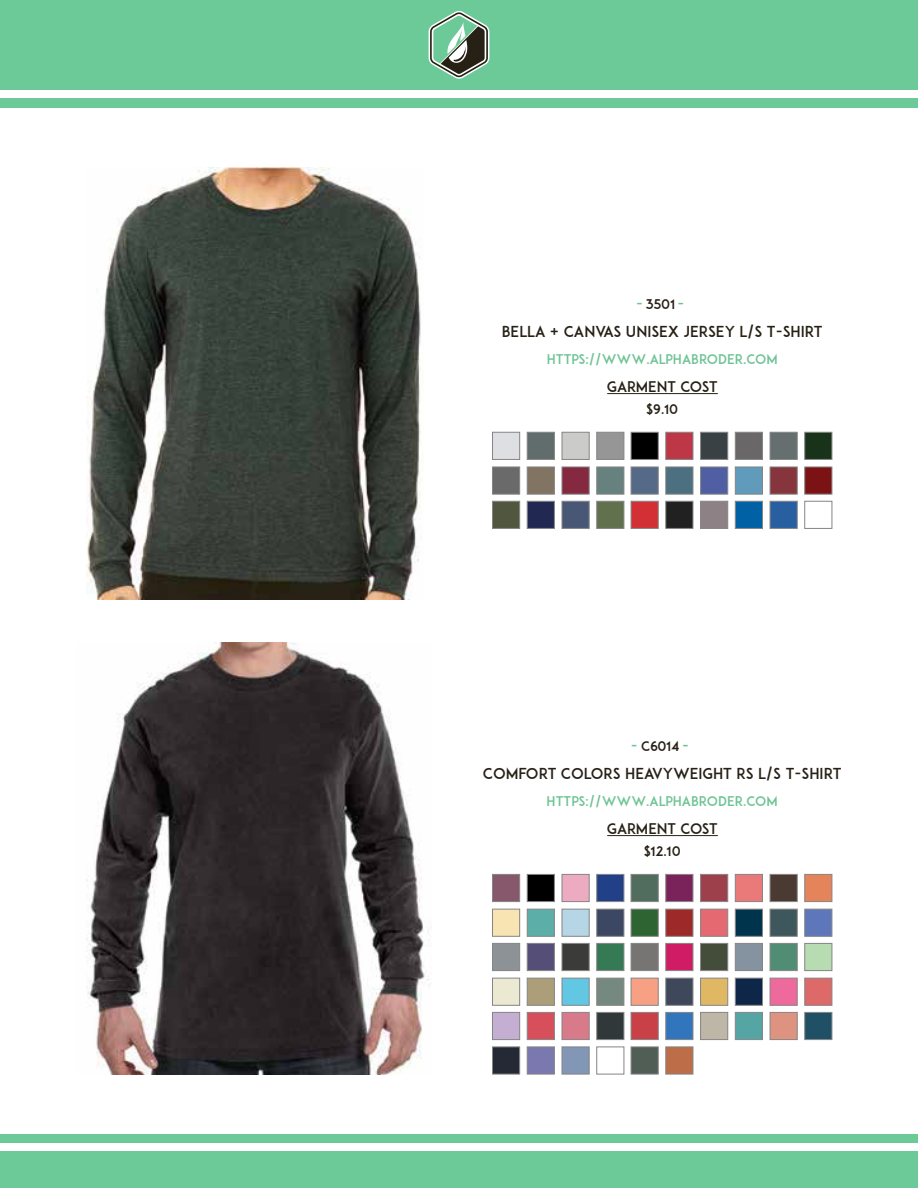
<style>
.page{position:relative;width:918px;height:1188px;background:#fff}
.page>*{position:absolute;margin:0;border:0;box-sizing:border-box;transform-origin:0 0}
.t1{font:15px "ADAM.CGPRO";color:#262015}
.t2{font:14.55px "ADAM.CGPRO";letter-spacing:-.015em;color:#262015}
.t3{font:13.2px "ADAM.CGPRO";color:#6ec393}
.t4{font:13.2px "ADAM.CGPRO";color:#262015}
.s1{font-size:14.55px;color:#6ec393}
</style>
<div class="page">
<div style="left:0;top:1134px;width:918px;height:9px;background:#6cca98"></div>
<div style="left:0;top:1152px;width:918px;height:36px;background:#6cca98"></div>
<div style="left:0;top:0;width:918px;height:89px;background:#6cca98"></div>
<div style="left:0;top:98px;width:918px;height:10px;background:#6cca98"></div>
<svg style="left:429px;top:11px;width:60px;height:68px"></svg>
<img style="left:86px;top:643px;width:343px;height:432px">
<hr style="left:607px;top:835px;width:111px;height:1px;background:#262015">
<div style="left:492px;top:874px;width:28px;height:28px;background:#87576c;border:1px solid #858585"></div>
<div style="left:527px;top:874px;width:28px;height:28px;background:#000;border:1px solid #858585"></div>
<div style="left:562px;top:874px;width:27px;height:28px;background:#edabc2;border:1px solid #858585"></div>
<div style="left:597px;top:874px;width:27px;height:28px;background:#224087;border:1px solid #858585"></div>
<div style="left:631px;top:874px;width:27px;height:28px;background:#506d5e;border:1px solid #858585"></div>
<div style="left:666px;top:874px;width:27px;height:28px;background:#7a235b;border:1px solid #858585"></div>
<div style="left:700px;top:874px;width:28px;height:28px;background:#9e404c;border:1px solid #858585"></div>
<div style="left:735px;top:874px;width:28px;height:28px;background:#e97a79;border:1px solid #858585"></div>
<div style="left:492px;top:909px;width:28px;height:27px;background:#f8e4b3;border:1px solid #858585"></div>
<div style="left:527px;top:909px;width:28px;height:27px;background:#5caea8;border:1px solid #858585"></div>
<div style="left:562px;top:909px;width:27px;height:27px;background:#b6d5e5;border:1px solid #858585"></div>
<div style="left:597px;top:909px;width:27px;height:27px;background:#3c4763;border:1px solid #858585"></div>
<div style="left:631px;top:909px;width:27px;height:27px;background:#2d6432;border:1px solid #858585"></div>
<div style="left:666px;top:909px;width:27px;height:27px;background:#9d2929;border:1px solid #858585"></div>
<div style="left:700px;top:909px;width:28px;height:27px;background:#e56971;border:1px solid #858585"></div>
<div style="left:735px;top:909px;width:28px;height:27px;background:#00334c;border:1px solid #858585"></div>
<div style="left:770px;top:874px;width:27px;height:28px;background:#4b3a32;border:1px solid #858585"></div>
<div style="left:770px;top:909px;width:27px;height:27px;background:#3e575c;border:1px solid #858585"></div>
<div style="left:805px;top:874px;width:27px;height:28px;background:#e5835a;border:1px solid #858585"></div>
<div style="left:805px;top:909px;width:27px;height:27px;background:#5e76ba;border:1px solid #858585"></div>
<div style="left:492px;top:943px;width:28px;height:28px;background:#8c9295;border:1px solid #858585"></div>
<div style="left:527px;top:943px;width:28px;height:28px;background:#554e77;border:1px solid #858585"></div>
<div style="left:562px;top:943px;width:27px;height:28px;background:#3b3b3a;border:1px solid #858585"></div>
<div style="left:597px;top:943px;width:27px;height:28px;background:#357955;border:1px solid #858585"></div>
<div style="left:631px;top:943px;width:27px;height:28px;background:#777574;border:1px solid #858585"></div>
<div style="left:666px;top:943px;width:27px;height:28px;background:#cf1c64;border:1px solid #858585"></div>
<div style="left:700px;top:943px;width:28px;height:28px;background:#434d3a;border:1px solid #858585"></div>
<div style="left:735px;top:943px;width:28px;height:28px;background:#85929f;border:1px solid #858585"></div>
<div style="left:492px;top:978px;width:28px;height:27px;background:#ece9d2;border:1px solid #858585"></div>
<div style="left:527px;top:978px;width:28px;height:27px;background:#ab9e79;border:1px solid #858585"></div>
<div style="left:562px;top:978px;width:27px;height:27px;background:#61c7e2;border:1px solid #858585"></div>
<div style="left:597px;top:978px;width:27px;height:27px;background:#768981;border:1px solid #858585"></div>
<div style="left:631px;top:978px;width:27px;height:27px;background:#f7a083;border:1px solid #858585"></div>
<div style="left:666px;top:978px;width:27px;height:27px;background:#3f475b;border:1px solid #858585"></div>
<div style="left:700px;top:978px;width:28px;height:27px;background:#e0b864;border:1px solid #858585"></div>
<div style="left:735px;top:978px;width:28px;height:27px;background:#0e2748;border:1px solid #858585"></div>
<div style="left:770px;top:943px;width:27px;height:28px;background:#508d74;border:1px solid #858585"></div>
<div style="left:770px;top:978px;width:27px;height:27px;background:#ee6a9d;border:1px solid #858585"></div>
<div style="left:805px;top:943px;width:27px;height:28px;background:#b7dcb1;border:1px solid #858585"></div>
<div style="left:805px;top:978px;width:27px;height:27px;background:#de6969;border:1px solid #858585"></div>
<div style="left:492px;top:1012px;width:28px;height:28px;background:#c4aed2;border:1px solid #858585"></div>
<div style="left:527px;top:1012px;width:28px;height:28px;background:#d74f5a;border:1px solid #858585"></div>
<div style="left:562px;top:1012px;width:27px;height:28px;background:#d97a8b;border:1px solid #858585"></div>
<div style="left:597px;top:1012px;width:27px;height:28px;background:#30383a;border:1px solid #858585"></div>
<div style="left:631px;top:1012px;width:27px;height:28px;background:#ca4047;border:1px solid #858585"></div>
<div style="left:666px;top:1012px;width:27px;height:28px;background:#3176bc;border:1px solid #858585"></div>
<div style="left:700px;top:1012px;width:28px;height:28px;background:#beb6a6;border:1px solid #858585"></div>
<div style="left:735px;top:1012px;width:28px;height:28px;background:#54a5a3;border:1px solid #858585"></div>
<div style="left:770px;top:1012px;width:27px;height:28px;background:#de9280;border:1px solid #858585"></div>
<div style="left:805px;top:1012px;width:27px;height:28px;background:#205065;border:1px solid #858585"></div>
<div style="left:492px;top:1047px;width:28px;height:27px;background:#252936;border:1px solid #858585"></div>
<div style="left:527px;top:1047px;width:28px;height:27px;background:#7b77af;border:1px solid #858585"></div>
<div style="left:562px;top:1047px;width:27px;height:27px;background:#8296b5;border:1px solid #858585"></div>
<div style="left:631px;top:1047px;width:27px;height:27px;background:#515e56;border:1px solid #858585"></div>
<div style="left:666px;top:1047px;width:27px;height:27px;background:#be6d49;border:1px solid #858585"></div>
<img style="left:86px;top:168px;width:335px;height:432px">
<hr style="left:607px;top:393px;width:111px;height:1px;background:#262015">
<div style="left:492px;top:432px;width:28px;height:28px;background:#dddfe3;border:1px solid #858585"></div>
<div style="left:527px;top:432px;width:28px;height:28px;background:#616c6d;border:1px solid #858585"></div>
<div style="left:562px;top:432px;width:27px;height:28px;background:#cbcbca;border:1px solid #858585"></div>
<div style="left:597px;top:432px;width:27px;height:28px;background:#979696;border:1px solid #858585"></div>
<div style="left:631px;top:432px;width:27px;height:28px;background:#000;border:1px solid #858585"></div>
<div style="left:666px;top:432px;width:27px;height:28px;background:#be3746;border:1px solid #858585"></div>
<div style="left:700px;top:432px;width:28px;height:28px;background:#3a4144;border:1px solid #858585"></div>
<div style="left:735px;top:432px;width:28px;height:28px;background:#696767;border:1px solid #858585"></div>
<div style="left:492px;top:467px;width:28px;height:27px;background:#6b6a6b;border:1px solid #858585"></div>
<div style="left:527px;top:467px;width:28px;height:27px;background:#827463;border:1px solid #858585"></div>
<div style="left:562px;top:467px;width:27px;height:27px;background:#84293f;border:1px solid #858585"></div>
<div style="left:597px;top:467px;width:27px;height:27px;background:#67817f;border:1px solid #858585"></div>
<div style="left:631px;top:467px;width:27px;height:27px;background:#556a86;border:1px solid #858585"></div>
<div style="left:666px;top:467px;width:27px;height:27px;background:#4c7080;border:1px solid #858585"></div>
<div style="left:700px;top:467px;width:28px;height:27px;background:#505fa4;border:1px solid #858585"></div>
<div style="left:735px;top:467px;width:28px;height:27px;background:#619bbc;border:1px solid #858585"></div>
<div style="left:770px;top:432px;width:27px;height:28px;background:#656f70;border:1px solid #858585"></div>
<div style="left:770px;top:467px;width:27px;height:27px;background:#86353d;border:1px solid #858585"></div>
<div style="left:805px;top:432px;width:27px;height:28px;background:#183319;border:1px solid #858585"></div>
<div style="left:805px;top:467px;width:27px;height:27px;background:#7b1315"></div>
<div style="left:492px;top:501px;width:28px;height:28px;background:#51563f;border:1px solid #858585"></div>
<div style="left:527px;top:501px;width:28px;height:28px;background:#212953;border:1px solid #858585"></div>
<div style="left:562px;top:501px;width:27px;height:28px;background:#495777;border:1px solid #858585"></div>
<div style="left:597px;top:501px;width:27px;height:28px;background:#61714d;border:1px solid #858585"></div>
<div style="left:631px;top:501px;width:27px;height:28px;background:#d23034;border:1px solid #858585"></div>
<div style="left:666px;top:501px;width:27px;height:28px;background:#212122;border:1px solid #858585"></div>
<div style="left:700px;top:501px;width:28px;height:28px;background:#8d8185"></div>
<div style="left:735px;top:501px;width:28px;height:28px;background:#0062a4;border:1px solid #858585"></div>
<div style="left:770px;top:501px;width:27px;height:28px;background:#285fa0;border:1px solid #858585"></div>
<div style="left:805px;top:501px;width:27px;height:28px;background:#fff;border:1px solid #858585"></div>
<p class="t4" style="left:636px;top:296px;width:50px"><span class="s1">-</span> 3501 <span class="s1">-</span></p>
<p class="t1" style="left:502px;top:322px;width:322px">BELLA + CANVAS UNISEX JERSEY L/S T-SHIRT</p>
<p class="t3" style="left:547px;top:352px;width:233px">HTTPS://WWW.ALPHABRODER.COM</p>
<p class="t2" style="left:607px;top:378px;width:112px">GARMENT COST</p>
<p class="t4" style="left:646px;top:401px;width:34px">$9.10</p>
<p class="t4" style="left:631px;top:738px;width:60px"><span class="s1">-</span> C6014 <span class="s1">-</span></p>
<p class="t1" style="left:483px;top:764px;width:360px">COMFORT COLORS HEAVYWEIGHT RS L/S T-SHIRT</p>
<p class="t3" style="left:547px;top:794px;width:233px">HTTPS://WWW.ALPHABRODER.COM</p>
<p class="t2" style="left:607px;top:820px;width:112px">GARMENT COST</p>
<p class="t4" style="left:644px;top:843px;width:38px">$12.10</p>
</div>
